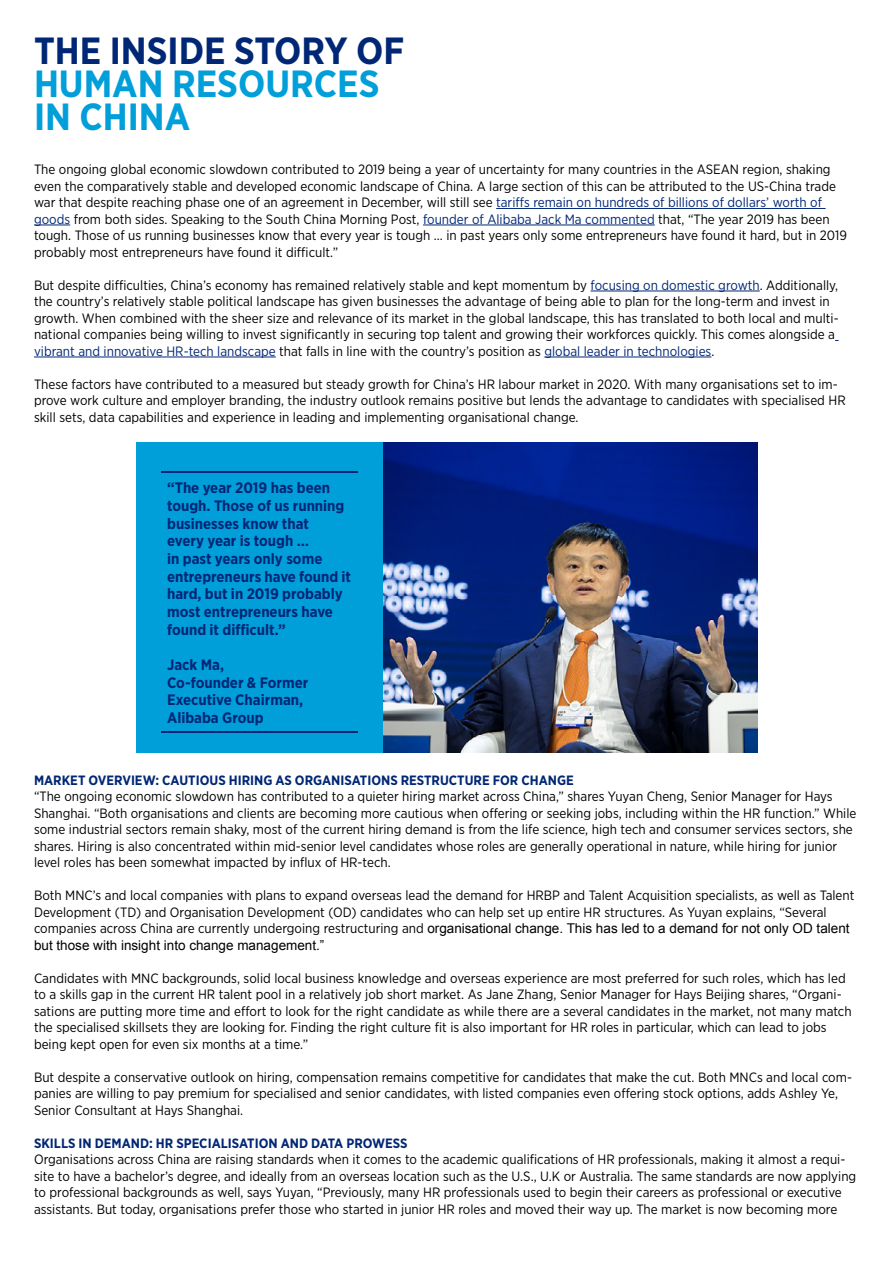
<style>
.page{position:relative;width:893px;height:1263px;background:#fff}
.page>*{position:absolute;margin:0;border:0;box-sizing:border-box;transform-origin:0 0}
.t1{font:700 37.8px/32.7px "Gotham Narrow";color:#009fda}
.t2{font:700 37.8px "Gotham Narrow";color:#002776}
.t3{font:700 15.15px/17.7px "Gotham Narrow";color:#002776}
.t4{font:13.5px/16.5px "Gotham Narrow";color:#000}
.t5{font:700 13.5px "Gotham Narrow";color:#002776}
.t6{font:13.5px "Arial";color:#000}
.s1{color:#002776}
.s2{font-family:"Arial"}
</style>
<div class="page">
<hr style="left:496px;top:208px;width:330px;height:1px;background:#002776">
<hr style="left:34px;top:225px;width:36px;height:1px;background:#002776">
<hr style="left:423px;top:225px;width:232px;height:1px;background:#002776">
<hr style="left:591px;top:291px;width:169px;height:1px;background:#002776">
<hr style="left:34px;top:357px;width:242px;height:1px;background:#002776">
<hr style="left:544px;top:357px;width:167px;height:1px;background:#002776">
<img style="left:382px;top:442px;width:375px;height:310px">
<div style="left:136px;top:442px;width:246px;height:310px;background:#009fda"></div>
<hr style="left:161px;top:471px;width:196px;height:1px;background:#002776">
<hr style="left:161px;top:732px;width:196px;height:1px;background:#002776">
<h1 class="t2" style="left:34px;top:27px;width:372px">THE INSIDE STORY OF</h1>
<h1 class="t1" style="left:34px;top:67px;width:347px">HUMAN RESOURCES<br>IN CHINA</h1>
<p class="t4" style="left:34px;top:161px;width:814px">The ongoing global economic slowdown contributed to 2019 being a year of uncertainty for many countries in the ASEAN region, shaking even the comparatively stable and developed economic landscape of China. A large section of this can be attributed to the US-China trade war that despite reaching phase one of an agreement in December, will still see <span class="s1">tariffs remain on hundreds of billions of dollars’ worth of goods</span> from both sides. Speaking to the South China Morning Post, <span class="s1">founder of Alibaba Jack Ma commented</span> that, “The year 2019 has been tough. Those of us running businesses know that every year is tough … in past years only some entrepreneurs have found it hard, but in 2019 probably most entrepreneurs have found it difficult.”</p>
<p class="t4" style="left:34px;top:276px;width:806px">But despite difficulties, China’s economy has remained relatively stable and kept momentum by <span class="s1">focusing on domestic growth</span>. Additionally, the country’s relatively stable political landscape has given businesses the advantage of being able to plan for the long-term and invest in growth. When combined with the sheer size and relevance of its market in the global landscape, this has translated to both local and multi&shy;national companies being willing to invest significantly in securing top talent and growing their workforces quickly. This comes alongside a <span class="s1">vibrant and innovative HR-tech landscape</span> that falls in line with the country’s position as <span class="s1">global leader in technologies</span>.</p>
<p class="t4" style="left:34px;top:375px;width:813px">These factors have contributed to a measured but steady growth for China’s HR labour market in 2020. With many organisations set to im&shy;prove work culture and employer branding, the industry outlook remains positive but lends the advantage to candidates with specialised HR skill sets, data capabilities and experience in leading and implementing organisational change.</p>
<p class="t3" style="left:167px;top:479px;width:185px">“The year 2019 has been tough. Those of us running businesses know that<br>every year is tough …<br>in past years only some entrepreneurs have found it hard, but in 2019 probably most entrepreneurs have found it difficult.”</p>
<p class="t3" style="left:167px;top:655px;width:143px">Jack Ma,<br>Co-founder &amp; Former<br>Executive Chairman,<br>Alibaba Group</p>
<p class="t5" style="left:34px;top:771px;width:541px">MARKET OVERVIEW: CAUTIOUS HIRING AS ORGANISATIONS RESTRUCTURE FOR CHANGE</p>
<p class="t4" style="left:34px;top:788px;width:824px">“The ongoing economic slowdown has contributed to a quieter hiring market across China,” shares Yuyan Cheng, Senior Manager for Hays Shanghai. “Both organisations and clients are becoming more cautious when offering or seeking jobs, including within the HR function.” While some industrial sectors remain shaky, most of the current hiring demand is from the life science, high tech and consumer services sectors, she shares. Hiring is also concentrated within mid-senior level candidates whose roles are generally operational in nature, while hiring for junior level roles has been somewhat impacted by influx of HR-tech.</p>
<p class="t4" style="left:34px;top:887px;width:822px">Both MNC’s and local companies with plans to expand overseas lead the demand for HRBP and Talent Acquisition specialists, as well as Talent<br>Development (TD) and Organisation Development (OD) candidates who can help set up entire HR structures. As Yuyan explains, “Several companies across China are currently undergoing restructuring and <span class="s2">organisational change. This has led to a demand for not only OD talent</span></p>
<p class="t6" style="left:34px;top:936px;width:292px">but those with insight into change management.”</p>
<p class="t4" style="left:34px;top:969px;width:819px">Candidates with MNC backgrounds, solid local business knowledge and overseas experience are most preferred for such roles, which has led to a skills gap in the current HR talent pool in a relatively job short market. As Jane Zhang, Senior Manager for Hays Beijing shares, “Organi&shy;sations are putting more time and effort to look for the right candidate as while there are a several candidates in the market, not many match the specialised skillsets they are looking for. Finding the right culture fit is also important for HR roles in particular, which can lead to jobs being kept open for even six months at a time.”</p>
<p class="t4" style="left:34px;top:1068px;width:819px">But despite a conservative outlook on hiring, compensation remains competitive for candidates that make the cut. Both MNCs and local com&shy;panies are willing to pay premium for specialised and senior candidates, with listed companies even offering stock options, adds Ashley Ye,<br>Senior Consultant at Hays Shanghai.</p>
<p class="t5" style="left:34px;top:1134px;width:375px">SKILLS IN DEMAND: HR SPECIALISATION AND DATA PROWESS</p>
<p class="t4" style="left:34px;top:1151px;width:824px">Organisations across China are raising standards when it comes to the academic qualifications of HR professionals, making it almost a requi&shy;site to have a bachelor’s degree, and ideally from an overseas location such as the U.S., U.K or Australia. The same standards are now applying to professional backgrounds as well, says Yuyan, “Previously, many HR professionals used to begin their careers as professional or executive assistants. But today, organisations prefer those who started in junior HR roles and moved their way up. The market is now becoming more</p>
</div>
